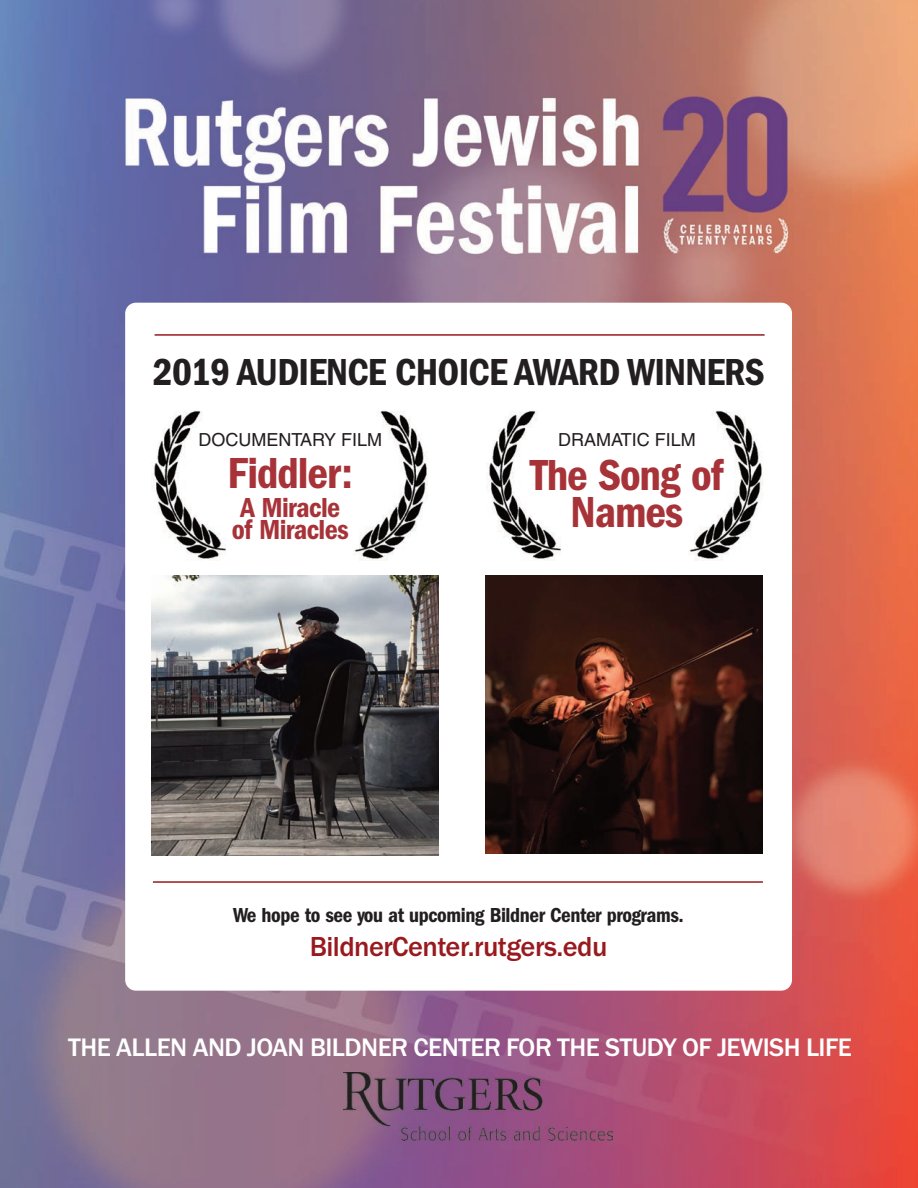
<style>
.page{position:relative;width:918px;height:1188px;background:#fff}
.page>*{position:absolute;margin:0;border:0;box-sizing:border-box;transform-origin:0 0}
.t1{font:600 condensed 45px/37.5px "Franklin Gothic";letter-spacing:-.025em;color:#a73339;text-align:center}
.t2{font:600 condensed 39px "Franklin Gothic";letter-spacing:-.02em;color:#231f20}
.t3{font:500 28.5px "Franklin Gothic";letter-spacing:-.02em;color:#981a1e}
.t4{font:600 condensed 28.5px/22.5px "Franklin Gothic";letter-spacing:-.025em;color:#a73339}
.t5{font:500 26.25px "Franklin Gothic";letter-spacing:-.02em;color:#fff}
.t6{font:600 condensed 21px "Franklin Gothic";letter-spacing:-.02em;color:#231f20}
.t7{font:18px "Helvetica";color:#231f20}
</style>
<div class="page">
<img style="left:0;top:0;width:918px;height:1188px">
<img style="left:343px;top:1072px;width:269px;height:68px">
<img style="left:125px;top:77px;width:667px;height:181px">
<div style="left:125px;top:303px;width:667px;height:688px;background:#fff;border-radius:11px"></div>
<hr style="left:155px;top:334px;width:610px;height:2px;background:#981a1e">
<img style="left:152px;top:410px;width:276px;height:151px">
<img style="left:487px;top:410px;width:276px;height:151px">
<hr style="left:153px;top:881px;width:610px;height:2px;background:#981a1e">
<img style="left:152px;top:575px;width:287px;height:281px">
<img style="left:485px;top:576px;width:278px;height:278px">
<h2 class="t2" style="left:153px;top:359px;width:613px">2019 AUDIENCE CHOICE AWARD WINNERS</h2>
<p class="t7" style="left:198px;top:433px;width:185px">DOCUMENTARY FILM</p>
<h1 class="t1" style="left:228px;top:458px;width:127px">Fiddler:</h1>
<p class="t4" style="left:232px;top:498px;width:118px">A Miracle of Miracles</p>
<p class="t7" style="left:558px;top:433px;width:139px">DRAMATIC FILM</p>
<h1 class="t1" style="left:530px;top:460px;width:195px">The Song of<br>Names</h1>
<p class="t6" style="left:233px;top:908px;width:452px">We hope to see you at upcoming Bildner Center programs.</p>
<p class="t3" style="left:310px;top:937px;width:299px">BildnerCenter.rutgers.edu</p>
<p class="t5" style="left:68px;top:1038px;width:785px">THE ALLEN AND JOAN BILDNER CENTER FOR THE STUDY OF JEWISH LIFE</p>
</div>
